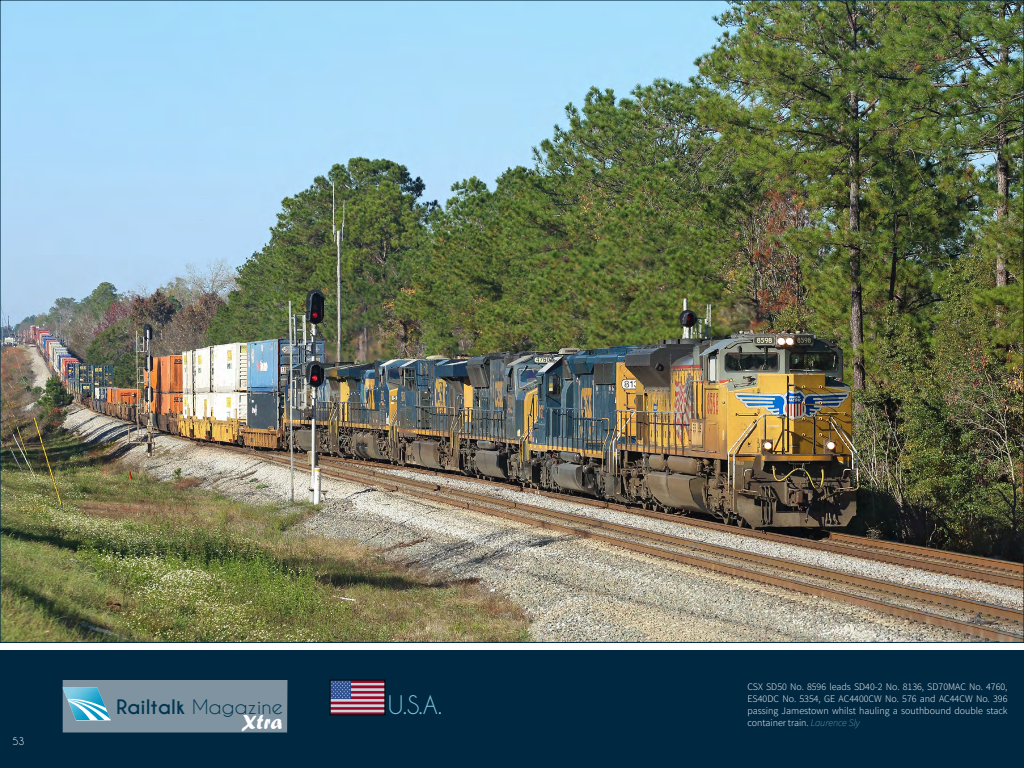
<style>
.page{position:relative;width:1024px;height:768px;background:#fff}
.page>*{position:absolute;margin:0;border:0;box-sizing:border-box;transform-origin:0 0}
.t1{font:24px "Caviar Dreams";color:#80c2dd}
.t2{font:21px "Forte";color:#fff}
.t3{font:700 18.7px "Caviar Dreams";color:#003651;scale:1.05 1}
.t4{font:300 10px/12px "Source Sans Pro";color:#fff;text-align:justify}
.t5{font:10px "Caviar Dreams";color:#fff}
.s1{font-weight:400}
.s2{font-weight:200;font-style:italic;color:#80c2dd}
</style>
<div class="page">
<img style="left:2px;top:2px;width:1020px;height:638px">
<div style="left:0;top:650px;width:1024px;height:118px;background:#002841"></div>
<div style="left:62px;top:680px;width:226px;height:53px;background:#8093a0"></div>
<img style="left:63px;top:688px;width:47px;height:32px">
<img style="left:332px;top:682px;width:51px;height:31px">
<div style="left:330px;top:680px;width:55px;height:35px;border:1px solid #000"></div>
<p class="t5" style="left:12px;top:736px;width:14px">53</p>
<h3 class="t3" style="left:116px;top:695px;width:160px">Railtalk <span class="s1">Magazine</span></h3>
<h2 class="t2" style="left:241px;top:710px;width:42px">Xtra</h2>
<h1 class="t1" style="left:388px;top:691px;width:56px">U.S.A.</h1>
<p class="t4" style="left:748px;top:681px;width:261px">CSX SD50 No. 8596 leads SD40-2 No. 8136, SD70MAC No. 4760, ES40DC No. 5354, GE AC4400CW No. 576 and AC44CW No. 396 passing Jamestown whilst hauling a southbound double stack container train. <span class="s2">Laurence Sly</span></p>
</div>
